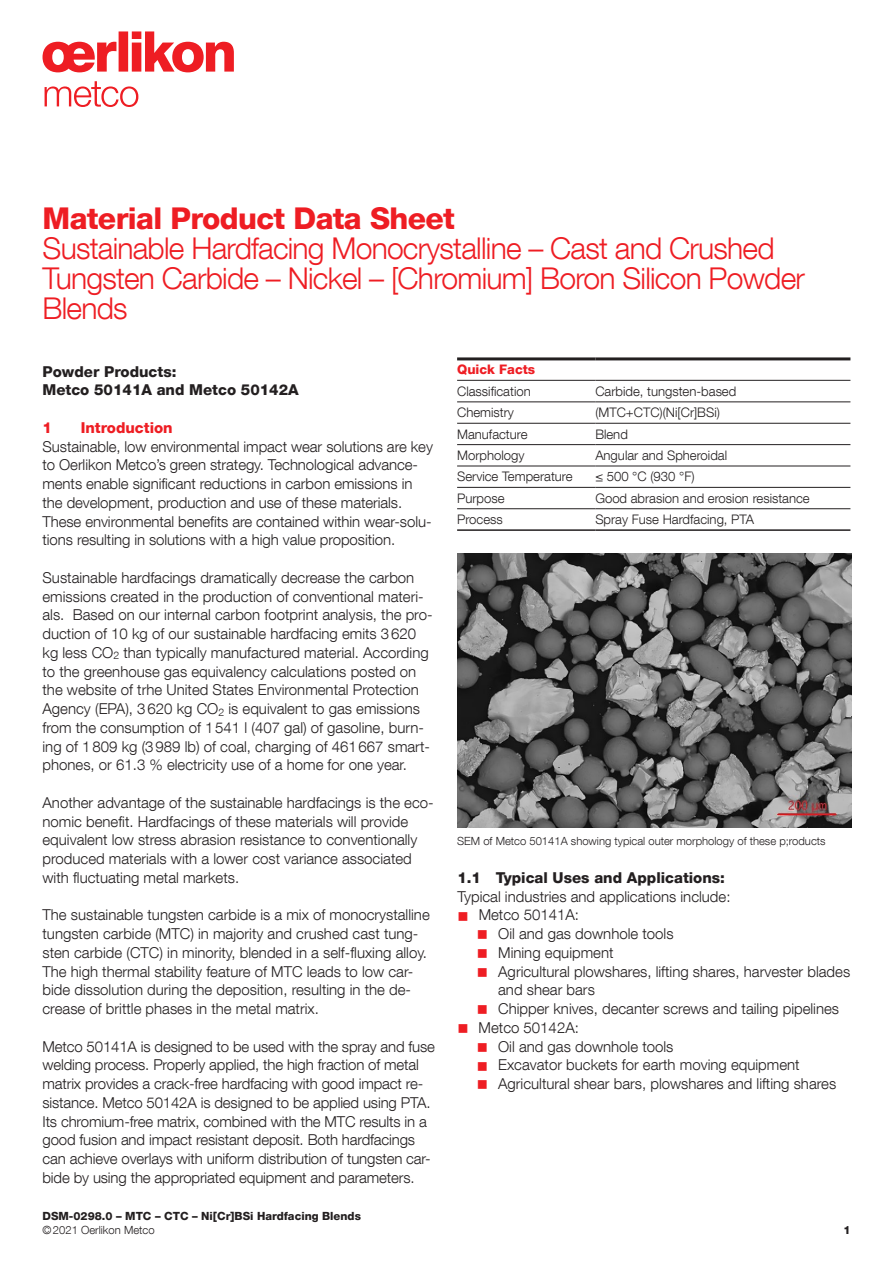
<style>
.page{position:relative;width:893px;height:1263px;background:#fff}
.page>*{position:absolute;margin:0;border:0;box-sizing:border-box;transform-origin:0 0}
.t1{font:300 30px/30px "Helvetica Neue LT Com";letter-spacing:-.025em;color:#ee1d23}
.t2{font:800 30px "Helvetica Neue LT Com";letter-spacing:-.02em;color:#ee1d23}
.t3{font:300 15px/18.8px "Helvetica Neue LT Com";color:#231f20}
.t4{font:800 15px/18.8px "Helvetica Neue LT Com";color:#231f20}
.t5{font:800 15px "Helvetica Neue LT Com";color:#ee1d23}
.t6{font:300 13.2px "Helvetica Neue LT Com";color:#231f20}
.t7{font:800 13.2px "Helvetica Neue LT Com";color:#ee1d23}
.t8{font:300 11.25px "Helvetica Neue LT Com";color:#231f20}
.t9{font:800 11.25px "Helvetica Neue LT Com";color:#231f20}
.s1{color:#ee1d23}
</style>
<div class="page">
<svg style="left:43px;top:31px;width:191px;height:41px"></svg>
<svg style="left:45px;top:81px;width:93px;height:26px"></svg>
<img style="left:458px;top:553px;width:393px;height:274px">
<hr style="left:457px;top:402px;width:138px;height:1px;background:#231f20">
<hr style="left:595px;top:402px;width:255px;height:1px;background:#231f20">
<hr style="left:457px;top:423px;width:138px;height:1px;background:#231f20">
<hr style="left:595px;top:423px;width:255px;height:1px;background:#231f20">
<hr style="left:457px;top:444px;width:138px;height:1px;background:#231f20">
<hr style="left:595px;top:444px;width:255px;height:1px;background:#231f20">
<hr style="left:457px;top:466px;width:138px;height:1px;background:#231f20">
<hr style="left:595px;top:466px;width:255px;height:1px;background:#231f20">
<hr style="left:457px;top:487px;width:138px;height:1px;background:#231f20">
<hr style="left:595px;top:487px;width:255px;height:1px;background:#231f20">
<hr style="left:457px;top:508px;width:138px;height:1px;background:#231f20">
<hr style="left:595px;top:508px;width:255px;height:1px;background:#231f20">
<hr style="left:457px;top:357px;width:138px;height:3px;background:#231f20">
<hr style="left:595px;top:357px;width:255px;height:3px;background:#231f20">
<hr style="left:457px;top:380px;width:138px;height:1px;background:#231f20">
<hr style="left:595px;top:380px;width:255px;height:1px;background:#231f20">
<hr style="left:457px;top:529px;width:138px;height:2px;background:#231f20">
<hr style="left:595px;top:529px;width:255px;height:2px;background:#231f20">
<h1 class="t2" style="left:43px;top:201px;width:414px">Material Product Data Sheet</h1>
<h1 class="t1" style="left:43px;top:233px;width:764px">Sustainable Hardfacing Monocrystalline – Cast and Crushed<br>Tungsten Carbide – Nickel – [Chromium] Boron Silicon Powder<br>Blends</h1>
<p class="t4" style="left:43px;top:362px;width:258px">Powder Products:<br>Metco 50141A and Metco 50142A</p>
<p class="t5" style="left:43px;top:419px;width:11px">1</p>
<p class="t5" style="left:81px;top:419px;width:93px">Introduction</p>
<p class="t3" style="left:43px;top:437px;width:392px">Sustainable, low environmental impact wear solutions are key to Oerlikon Metco’s green strategy. Technological advance&shy;ments enable significant reductions in carbon emissions in the development, production and use of these materials.<br>These environmental benefits are contained within wear-solu&shy;tions resulting in solutions with a high value proposition.</p>
<p class="t3" style="left:43px;top:568px;width:392px">Sustainable hardfacings dramatically decrease the carbon emissions created in the production of conventional materi&shy;als. Based on our internal carbon footprint analysis, the pro&shy;duction of 10 kg of our sustainable hardfacing emits 3620 kg less CO<sub>2</sub> than typically manufactured material. According to the greenhouse gas equivalency calculations posted on the website of trhe United States Environmental Protection Agency (EPA), 3620 kg CO<sub>2</sub> is equivalent to gas emissions from the consumption of 1541 l (407 gal) of gasoline, burn&shy;ing of 1809 kg (3989 lb) of coal, charging of 461667 smart&shy;phones, or 61.3 % electricity use of a home for one year.</p>
<p class="t3" style="left:43px;top:793px;width:393px">Another advantage of the sustainable hardfacings is the eco&shy;nomic benefit. Hardfacings of these materials will provide equivalent low stress abrasion resistance to conventionally produced materials with a lower cost variance associated with fluctuating metal markets.</p>
<p class="t3" style="left:43px;top:905px;width:389px">The sustainable tungsten carbide is a mix of monocrystalline tungsten carbide (MTC) in majority and crushed cast tung&shy;sten carbide (CTC) in minority, blended in a self-fluxing alloy.<br>The high thermal stability feature of MTC leads to low car&shy;bide dissolution during the deposition, resulting in the de&shy;crease of brittle phases in the metal matrix.</p>
<p class="t3" style="left:43px;top:1037px;width:394px">Metco 50141A is designed to be used with the spray and fuse welding process. Properly applied, the high fraction of metal matrix provides a crack-free hardfacing with good impact re&shy;sistance. Metco 50142A is designed to be applied using PTA.<br>Its chromium-free matrix, combined with the MTC results in a good fusion and impact resistant deposit. Both hardfacings can achieve overlays with uniform distribution of tungsten car&shy;bide by using the appropriated equipment and parameters.</p>
<p class="t7" style="left:457px;top:362px;width:80px">Quick Facts</p>
<p class="t6" style="left:457px;top:383px;width:75px">Classification</p>
<p class="t6" style="left:595px;top:383px;width:142px">Carbide, tungsten-based</p>
<p class="t6" style="left:457px;top:404px;width:58px">Chemistry</p>
<p class="t6" style="left:595px;top:404px;width:126px">(MTC+CTC)(Ni[Cr]BSi)</p>
<p class="t6" style="left:457px;top:426px;width:72px">Manufacture</p>
<p class="t6" style="left:595px;top:426px;width:34px">Blend</p>
<p class="t6" style="left:457px;top:447px;width:69px">Morphology</p>
<p class="t6" style="left:595px;top:447px;width:133px">Angular and Spheroidal</p>
<p class="t6" style="left:457px;top:469px;width:117px">Service Temperature</p>
<p class="t6" style="left:595px;top:469px;width:101px">≤ 500 °C (930 °F)</p>
<p class="t6" style="left:457px;top:490px;width:49px">Purpose</p>
<p class="t6" style="left:595px;top:490px;width:216px">Good abrasion and erosion resistance</p>
<p class="t6" style="left:457px;top:511px;width:47px">Process</p>
<p class="t6" style="left:595px;top:511px;width:160px">Spray Fuse Hardfacing, PTA</p>
<p class="t8" style="left:457px;top:834px;width:370px">SEM of Metco 50141A showing typical outer morphology of these p;roducts</p>
<p class="t4" style="left:457px;top:868px;width:269px">1.1 Typical Uses and Applications:</p>
<p class="t3" style="left:457px;top:887px;width:275px">Typical industries and applications include:</p>
<p class="t3" style="left:457px;top:905px;width:123px"><span class="s1">■</span> Metco 50141A:</p>
<p class="t3" style="left:477px;top:924px;width:198px"><span class="s1">■</span> Oil and gas downhole tools</p>
<p class="t3" style="left:477px;top:943px;width:138px"><span class="s1">■</span> Mining equipment</p>
<p class="t3" style="left:498px;top:962px;width:354px;text-indent:-21px"><span class="s1">■</span> Agricultural plowshares, lifting shares, harvester blades and shear bars</p>
<p class="t3" style="left:477px;top:999px;width:364px"><span class="s1">■</span> Chipper knives, decanter screws and tailing pipelines</p>
<p class="t3" style="left:457px;top:1018px;width:123px"><span class="s1">■</span> Metco 50142A:</p>
<p class="t3" style="left:477px;top:1037px;width:198px"><span class="s1">■</span> Oil and gas downhole tools</p>
<p class="t3" style="left:477px;top:1055px;width:324px"><span class="s1">■</span> Excavator buckets for earth moving equipment</p>
<p class="t3" style="left:477px;top:1074px;width:361px"><span class="s1">■</span> Agricultural shear bars, plowshares and lifting shares</p>
<p class="t9" style="left:43px;top:1209px;width:320px">DSM-0298.0 – MTC – CTC – Ni[Cr]BSi Hardfacing Blends</p>
<p class="t8" style="left:43px;top:1223px;width:114px">©2021 Oerlikon Metco</p>
<p class="t9" style="left:843px;top:1223px;width:9px">1</p>
</div>
